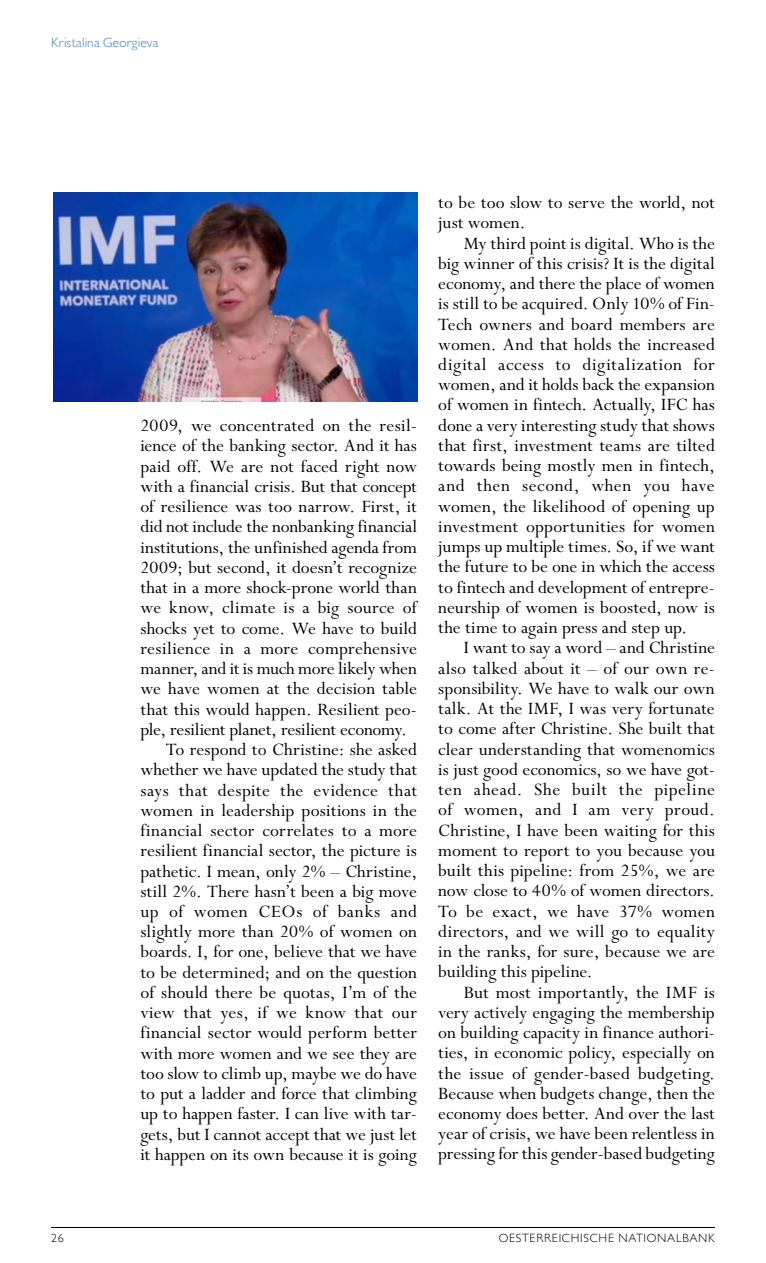
<style>
.page{position:relative;width:766px;height:1263px;background:#fff}
.page>*{position:absolute;margin:0;border:0;box-sizing:border-box;transform-origin:0 0}
.t1{font:19.5px/20.2px "Perpetua Std";letter-spacing:.005em;color:#000;text-align:justify}
.t2{font:19.5px "Perpetua Std";letter-spacing:-.015em;color:#000}
.t3{font:300 13.5px "Gill Sans MT Pro";letter-spacing:.01em;color:#4081b3}
.t4{font:300 12px "Gill Sans MT Pro";letter-spacing:.06em;color:#000}
</style>
<div class="page">
<hr style="left:51px;top:1227px;width:663px;height:1px;background:#000">
<img style="left:53px;top:193px;width:364px;height:209px">
<p class="t3" style="left:51px;top:35px;width:109px">Kristalina Georgieva</p>
<p class="t1" style="left:140px;top:416px;width:278px">2009, we concentrated on the resil-</p>
<p class="t1" style="left:140px;top:436px;width:278px">ience of the banking sector. And it has</p>
<p class="t1" style="left:140px;top:457px;width:278px">paid off. We are not faced right now</p>
<p class="t1" style="left:140px;top:477px;width:278px">with a financial crisis. But that concept</p>
<p class="t1" style="left:140px;top:497px;width:278px">of resilience was too narrow. First, it</p>
<p class="t1" style="left:140px;top:517px;width:278px">did not include the nonbanking financial</p>
<p class="t1" style="left:140px;top:538px;width:278px">institutions, the unfinished agenda from</p>
<p class="t1" style="left:140px;top:558px;width:278px">2009; but second, it doesn’t recognize</p>
<p class="t1" style="left:140px;top:578px;width:278px">that in a more shock-prone world than</p>
<p class="t1" style="left:140px;top:598px;width:278px">we know, climate is a big source of</p>
<p class="t1" style="left:140px;top:618px;width:278px">shocks yet to come. We have to build</p>
<p class="t1" style="left:140px;top:639px;width:278px">resilience in a more comprehensive</p>
<p class="t2" style="left:140px;top:658px;width:278px">manner, and it is much more likely when</p>
<p class="t1" style="left:140px;top:679px;width:278px">we have women at the decision table</p>
<p class="t1" style="left:140px;top:699px;width:278px">that this would happen. Resilient peo-</p>
<p class="t2" style="left:140px;top:719px;width:268px">ple, resilient planet, resilient economy.</p>
<p class="t1" style="left:166px;top:740px;width:252px">To respond to Christine: she asked</p>
<p class="t1" style="left:140px;top:760px;width:278px">whether we have updated the study that</p>
<p class="t1" style="left:140px;top:780px;width:278px">says that despite the evidence that</p>
<p class="t1" style="left:140px;top:801px;width:278px">women in leadership positions in the</p>
<p class="t1" style="left:140px;top:821px;width:278px">financial sector correlates to a more</p>
<p class="t1" style="left:140px;top:841px;width:278px">resilient financial sector, the picture is</p>
<p class="t1" style="left:140px;top:861px;width:278px">pathetic. I mean, only 2% – Christine,</p>
<p class="t1" style="left:140px;top:882px;width:278px">still 2%. There hasn’t been a big move</p>
<p class="t1" style="left:140px;top:902px;width:278px">up of women CEOs of banks and</p>
<p class="t1" style="left:140px;top:922px;width:278px">slightly more than 20% of women on</p>
<p class="t1" style="left:140px;top:942px;width:278px">boards. I, for one, believe that we have</p>
<p class="t1" style="left:140px;top:963px;width:278px">to be determined; and on the question</p>
<p class="t1" style="left:140px;top:983px;width:278px">of should there be quotas, I’m of the</p>
<p class="t1" style="left:140px;top:1003px;width:278px">view that yes, if we know that our</p>
<p class="t1" style="left:140px;top:1023px;width:278px">financial sector would perform better</p>
<p class="t1" style="left:140px;top:1044px;width:278px">with more women and we see they are</p>
<p class="t1" style="left:140px;top:1064px;width:278px">too slow to climb up, maybe we do have</p>
<p class="t1" style="left:140px;top:1084px;width:278px">to put a ladder and force that climbing</p>
<p class="t1" style="left:140px;top:1104px;width:278px">up to happen faster. I can live with tar-</p>
<p class="t1" style="left:140px;top:1125px;width:278px">gets, but I cannot accept that we just let</p>
<p class="t1" style="left:140px;top:1145px;width:278px">it happen on its own because it is going</p>
<p class="t1" style="left:438px;top:193px;width:278px">to be too slow to serve the world, not just women.</p>
<p class="t1" style="left:438px;top:233px;width:278px;text-indent:26px">My third point is digital. Who is the big winner of this crisis? It is the digital economy, and there the place of women is still to be acquired. Only 10% of Fin-Tech owners and board members are women. And that holds the increased digital access to digitalization for women, and it holds back the expansion of women in fintech. Actually, IFC has done a very interesting study that shows that first, investment teams are tilted towards being mostly men in fintech, and then second, when you have women, the likelihood of opening up investment opportunities for women jumps up multiple times. So, if we want the future to be one in which the access to fintech and development of entrepre&shy;neurship of women is boosted, now is the time to again press and step up.</p>
<p class="t1" style="left:438px;top:638px;width:278px;text-indent:26px">I want to say a word – and Christine also talked about it – of our own re&shy;sponsibility. We have to walk our own talk. At the IMF, I was very fortunate to come after Christine. She built that clear understanding that womenomics is just good economics, so we have got&shy;ten ahead. She built the pipeline of women, and I am very proud.<br>Christine, I have been waiting for this moment to report to you because you built this pipeline: from 25%, we are now close to 40% of women directors.<br>To be exact, we have 37% women directors, and we will go to equality in the ranks, for sure, because we are building this pipeline.</p>
<p class="t1" style="left:438px;top:982px;width:278px;text-indent:26px">But most importantly, the IMF is very actively engaging the membership on building capacity in finance authori&shy;ties, in economic policy, especially on the issue of gender-based budgeting.<br>Because when budgets change, then the economy does better. And over the last year of crisis, we have been relentless in pressing for this gender-based budgeting</p>
<p class="t4" style="left:51px;top:1231px;width:14px">26</p>
<p class="t4" style="left:498px;top:1231px;width:218px">OESTERREICHISCHE NATIONALBANK</p>
</div>
